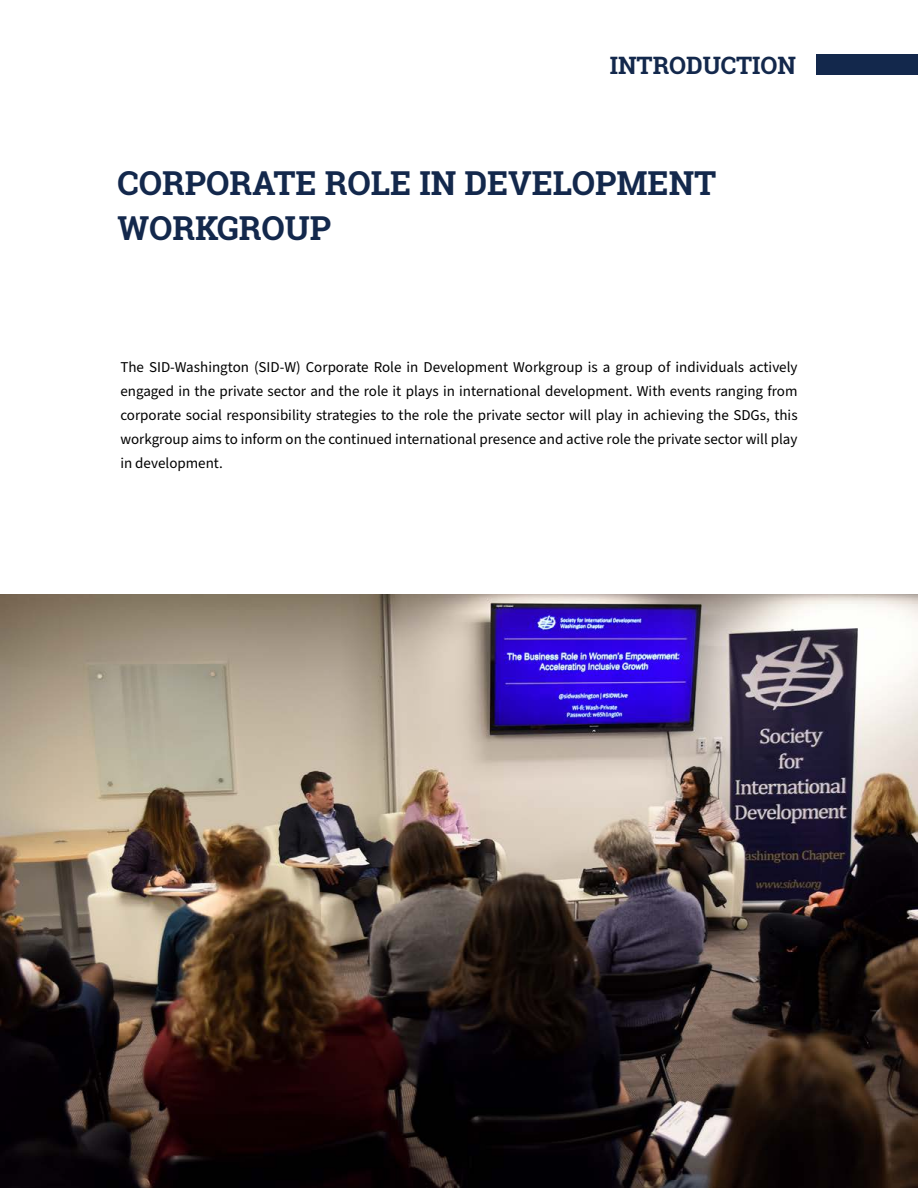
<style>
.page{position:relative;width:918px;height:1188px;background:#fff}
.page>*{position:absolute;margin:0;border:0;box-sizing:border-box;transform-origin:0 0}
.t1{font:700 33px/45px "Roboto Slab";color:#13284c}
.t2{font:700 24px "Roboto Slab";color:#13284c}
.t3{font:15px/24px "Source Sans Pro";color:#000;text-align:justify}
</style>
<div class="page">
<div style="left:817px;top:54px;width:101px;height:21px;background:#13284c"></div>
<img style="left:0;top:594px;width:918px;height:594px">
<h2 class="t2" style="left:610px;top:49px;width:188px">INTRODUCTION</h2>
<h1 class="t1" style="left:117px;top:160px;width:600px">CORPORATE ROLE IN DEVELOPMENT<br>WORKGROUP</h1>
<p class="t3" style="left:120px;top:356px;width:679px">The SID-Washington (SID-W) Corporate Role in Development Workgroup is a group of individuals actively engaged in the private sector and the role it plays in international development. With events ranging from corporate social responsibility strategies to the role the private sector will play in achieving the SDGs, this workgroup aims to inform on the continued international presence and active role the private sector will play in development.</p>
</div>
